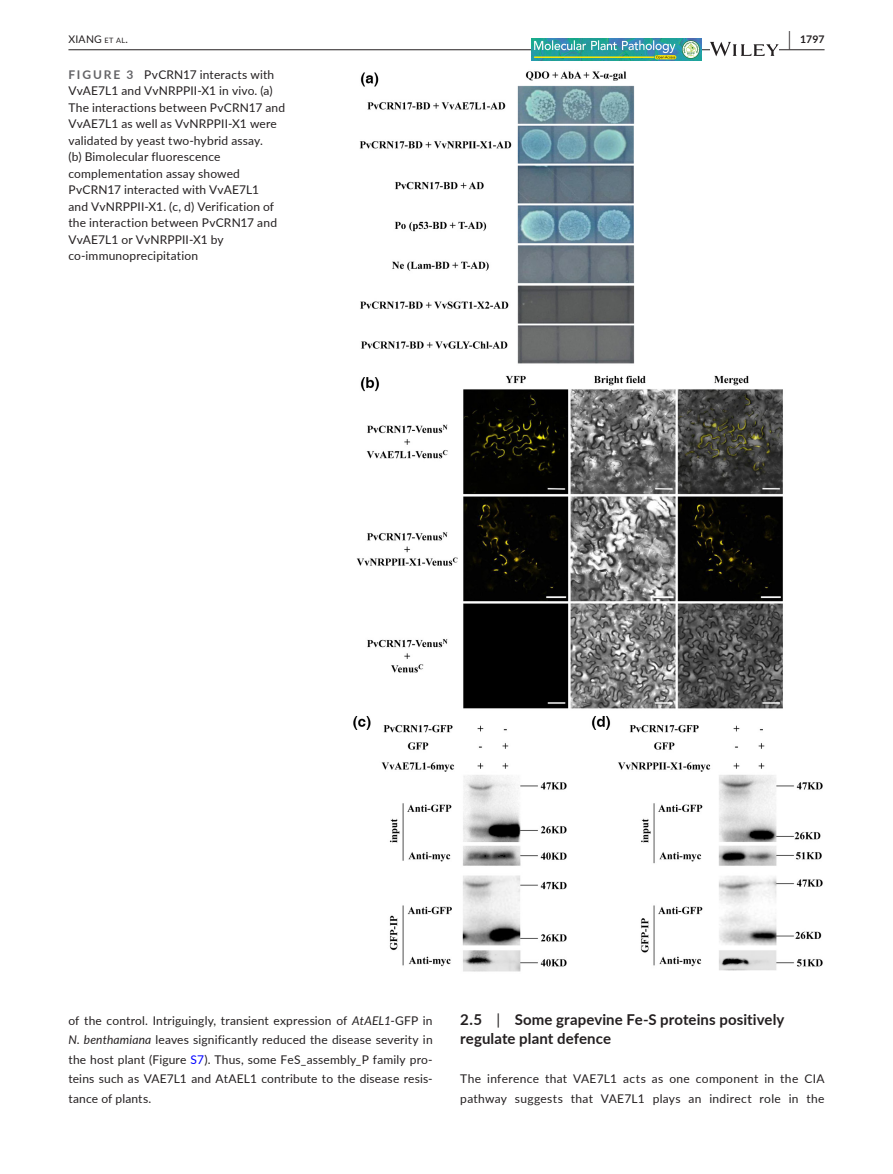
<style>
.page{position:relative;width:893px;height:1174px;background:#fff}
.page>*{position:absolute;margin:0;border:0;box-sizing:border-box;transform-origin:0 0}
.t1{font:700 15px/19.5px "Lato";letter-spacing:.005em;color:#231f20}
.t2{font:12px/16.5px "Lato";letter-spacing:.015em;color:#231f20}
.t3{font:10.5px "Lato";letter-spacing:.025em;color:#231f20}
.t4{font:700 10.5px "Lato";color:#231f20}
.s1{font-size:7.35px}
.s2{font-size:19.5px}
.s3{font-weight:700;color:#636366}
.s4{font-style:italic}
.s5{color:#00f}
.s6{font-weight:400}
</style>
<div class="page">
<hr style="left:68px;top:49px;width:756px;height:1px;background:#231f20">
<img style="left:531px;top:38px;width:170px;height:22px">
<svg style="left:710px;top:42px;width:69px;height:14px"></svg>
<img style="left:353px;top:71px;width:470px;height:901px">
<p class="t3" style="left:68px;top:31px;width:61px">XIANG <span class="s1">et al</span>.</p>
<p class="t4" style="left:789px;top:31px;width:37px"><span class="s2">|</span> 1797</p>
<p class="t2" style="left:68px;top:66px;width:218px"><span class="s3">FIGURE 3</span> PvCRN17 interacts with VvAE7L1 and VvNRPPII-X1 in vivo. (a)<br>The interactions between PvCRN17 and VvAE7L1 as well as VvNRPPII-X1 were validated by yeast two-hybrid assay.<br>(b) Bimolecular fluorescence complementation assay showed PvCRN17 interacted with VvAE7L1<br>and VvNRPPII-X1. (c, d) Verification of the interaction between PvCRN17 and VvAE7L1 or VvNRPPII-X1 by co-immunoprecipitation</p>
<p class="t2" style="left:68px;top:1010px;width:366px;line-height:19.5px;text-align:justify">of the control. Intriguingly, transient expression of <span class="s4">AtAEL1</span>-GFP in <span class="s4">N. benthamiana</span> leaves significantly reduced the disease severity in the host plant (Figure <span class="s5">S7</span>). Thus, some FeS_assembly_P family pro&shy;teins such as VAE7L1 and AtAEL1 contribute to the disease resis&shy;tance of plants.</p>
<p class="t1" style="left:460px;top:1009px;width:326px">2.5 <span class="s6">|</span> Some grapevine Fe-S proteins positively regulate plant defence</p>
<p class="t2" style="left:460px;top:1068px;width:366px;line-height:19.5px">The inference that VAE7L1 acts as one component in the CIA pathway suggests that VAE7L1 plays an indirect role in the</p>
</div>
